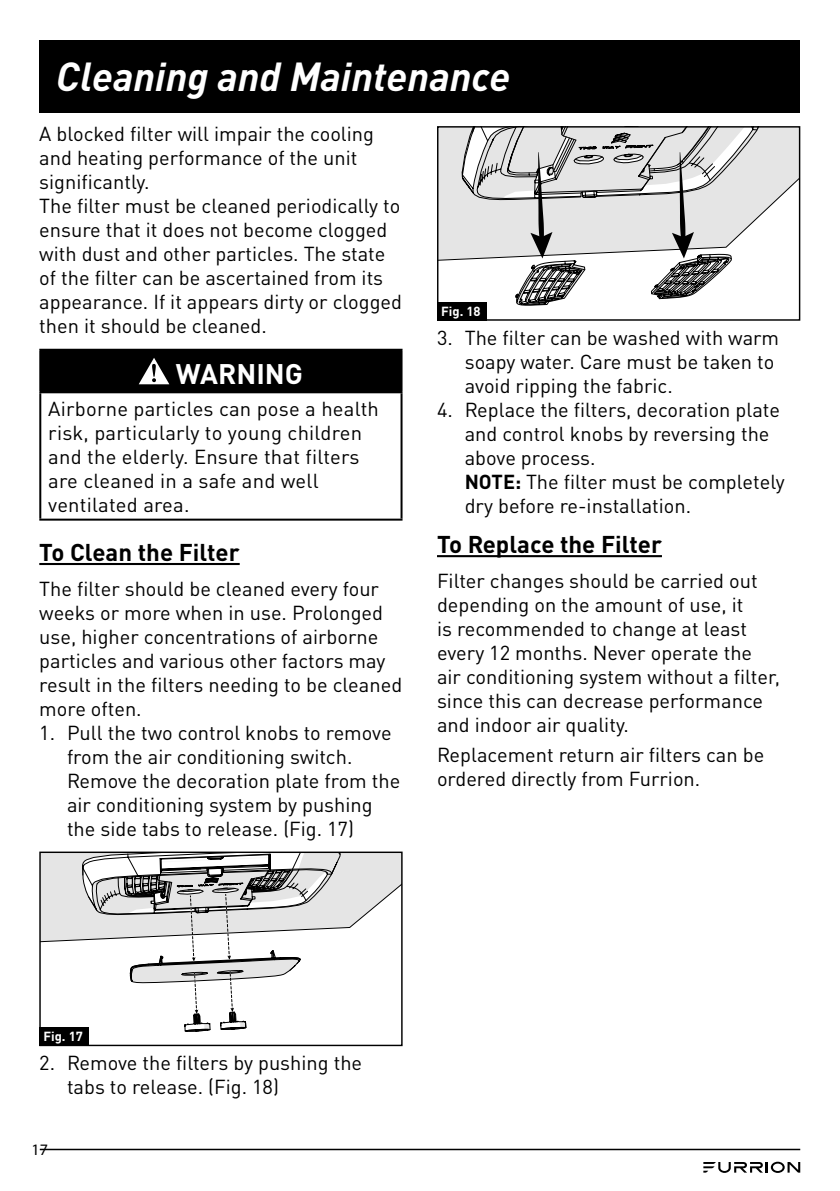
<style>
.page{position:relative;width:840px;height:1191px;background:#fff}
.page>*{position:absolute;margin:0;border:0;box-sizing:border-box;transform-origin:0 0}
.t1{font:italic 700 40px "DIN";color:#fff}
.t2{font:700 28px "DIN Pro";color:#fff}
.t3{font:700 24px "DIN Pro";color:#000}
.t4{font:20px/24px "DIN Pro";color:#000}
.t5{font:16px "Myriad Pro";color:#000}
.t6{font:700 13px "DIN Pro";color:#fff}
.s1{font-weight:700}
</style>
<div class="page">
<hr style="left:40px;top:1148px;width:759px;height:2px;background:#000">
<svg style="left:703px;top:1161px;width:96px;height:11px"></svg>
<div style="left:39px;top:40px;width:760px;height:72px;background:#000"></div>
<hr style="left:39px;top:563px;width:200px;height:2px;background:#000">
<div style="left:40px;top:350px;width:361px;height:42px;background:#000"></div>
<hr style="left:39px;top:349px;width:363px;height:2px;background:#000">
<hr style="left:39px;top:351px;width:2px;height:40px;background:#000">
<hr style="left:400px;top:351px;width:2px;height:40px;background:#000">
<hr style="left:39px;top:391px;width:363px;height:2px;background:#000">
<hr style="left:39px;top:393px;width:2px;height:125px;background:#000">
<hr style="left:400px;top:393px;width:2px;height:125px;background:#000">
<hr style="left:39px;top:518px;width:363px;height:2px;background:#000">
<svg style="left:139px;top:358px;width:30px;height:26px"></svg>
<div style="left:39px;top:1027px;width:50px;height:19px;background:#000"></div>
<svg style="left:40px;top:851px;width:361px;height:195px"></svg>
<hr style="left:437px;top:555px;width:224px;height:2px;background:#000">
<svg style="left:768px;top:128px;width:29px;height:81px"></svg>
<div style="left:437px;top:302px;width:49px;height:19px;background:#000"></div>
<svg style="left:439px;top:127px;width:329px;height:194px"></svg>
<h1 class="t1" style="left:56px;top:50px;width:455px">Cleaning and Maintenance</h1>
<p class="t4" style="left:39px;top:121px;width:364px">A blocked filter will impair the cooling and heating performance of the unit significantly.<br>The filter must be cleaned periodically to ensure that it does not become clogged with dust and other particles. The state of the filter can be ascertained from its appearance. If it appears dirty or clogged then it should be cleaned.</p>
<h2 class="t2" style="left:176px;top:352px;width:129px">WARNING</h2>
<p class="t4" style="left:48px;top:395px;width:332px">Airborne particles can pose a health risk, particularly to young children and the elderly. Ensure that filters are cleaned in a safe and well ventilated area.</p>
<p class="t3" style="left:39px;top:533px;width:202px">To Clean the Filter</p>
<p class="t4" style="left:39px;top:575px;width:364px">The filter should be cleaned every four weeks or more when in use. Prolonged use, higher concentrations of airborne particles and various other factors may result in the filters needing to be cleaned more often.</p>
<p class="t4" style="left:67px;top:719px;width:334px;text-indent:-28px">1. Pull the two control knobs to remove from the air conditioning switch.<br>Remove the decoration plate from the air conditioning system by pushing the side tabs to release. (Fig. 17)</p>
<p class="t6" style="left:441px;top:301px;width:41px">Fig. 18</p>
<p class="t4" style="left:464px;top:324px;width:316px;text-indent:-28px">3. The filter can be washed with warm soapy water. Care must be taken to avoid ripping the fabric.</p>
<p class="t4" style="left:464px;top:396px;width:321px;text-indent:-28px">4. Replace the filters, decoration plate and control knobs by reversing the above process.<br><span class="s1">NOTE:</span> The filter must be completely dry before re-installation.</p>
<p class="t3" style="left:437px;top:525px;width:226px">To Replace the Filter</p>
<p class="t4" style="left:437px;top:568px;width:344px">Filter changes should be carried out depending on the amount of use, it<br>is recommended to change at least every 12 months. Never operate the air conditioning system without a filter, since this can decrease performance and indoor air quality.</p>
<p class="t4" style="left:437px;top:741px;width:328px">Replacement return air filters can be ordered directly from Furrion.</p>
<p class="t6" style="left:43px;top:1026px;width:41px">Fig. 17</p>
<p class="t4" style="left:67px;top:1049px;width:296px;text-indent:-28px">2. Remove the filters by pushing the tabs to release. (Fig. 18)</p>
<p class="t5" style="left:32px;top:1141px;width:18px">17</p>
</div>
